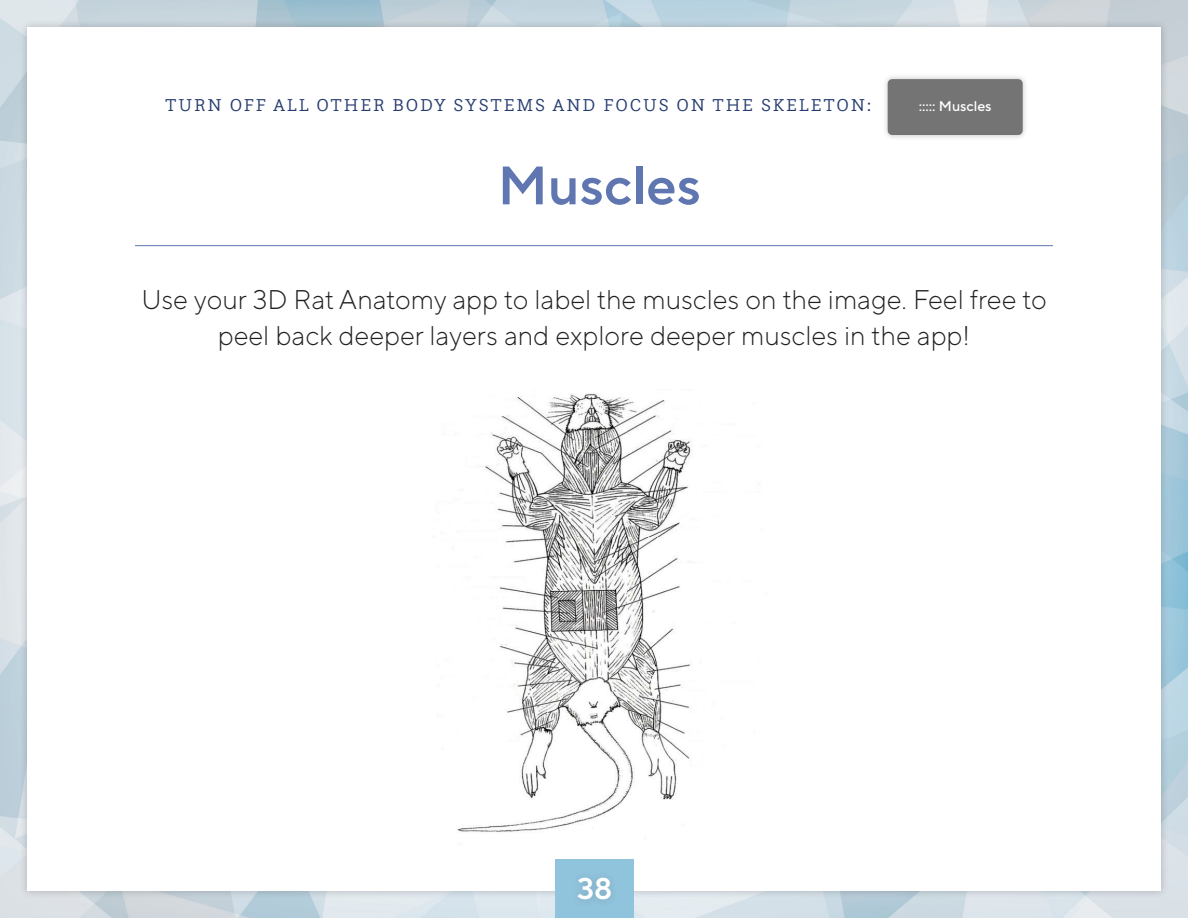
<style>
.page{position:relative;width:1188px;height:918px;background:#fff}
.page>*{position:absolute;margin:0;border:0;box-sizing:border-box;transform-origin:0 0}
.t1{font:54px "TT Norms Pro Dm Bd";color:#6076b1}
.t2{font:30px "TT Norms Pro Dm Bd";color:#fff}
.t3{font:300 27px/36px "TT Norms Pro";color:#231f20;text-align:center}
.t4{font:300 18px "Questa Slab";letter-spacing:.1em;color:#253b6f}
.t5{font:500 14.1px "TT Norms Pro";color:#fff}
</style>
<div class="page">
<img style="left:1px;top:0;width:1187px;height:918px">
<div style="left:19px;top:19px;width:1150px;height:880px;background:#231f20;opacity:.25"></div>
<div style="left:27px;top:27px;width:1134px;height:864px;background:#fff"></div>
<div style="left:556px;top:860px;width:78px;height:58px;background:#90c3dc"></div>
<div style="left:571px;top:870px;width:48px;height:38px;background:#8dbfd7"></div>
<div style="left:882px;top:73px;width:146px;height:68px;background:#231f20;opacity:.25"></div>
<div style="left:888px;top:79px;width:135px;height:56px;background:#747474;border-radius:5px"></div>
<hr style="left:135px;top:245px;width:918px;height:1px;background:#6076b1">
<img style="left:439px;top:393px;width:263px;height:451px">
<p class="t4" style="left:165px;top:94px;width:707px">TURN OFF ALL OTHER BODY SYSTEMS AND FOCUS ON THE SKELETON:</p>
<p class="t5" style="left:919px;top:96px;width:74px">::::: Muscles</p>
<p class="t1" style="left:498px;top:146px;width:205px">Muscles</p>
<p class="t3" style="left:141px;top:282px;width:907px">Use your 3D Rat Anatomy app to label the muscles on the image. Feel free to peel back deeper layers and explore deeper muscles in the app!</p>
<p class="t2" style="left:577px;top:867px;width:37px">38</p>
</div>
